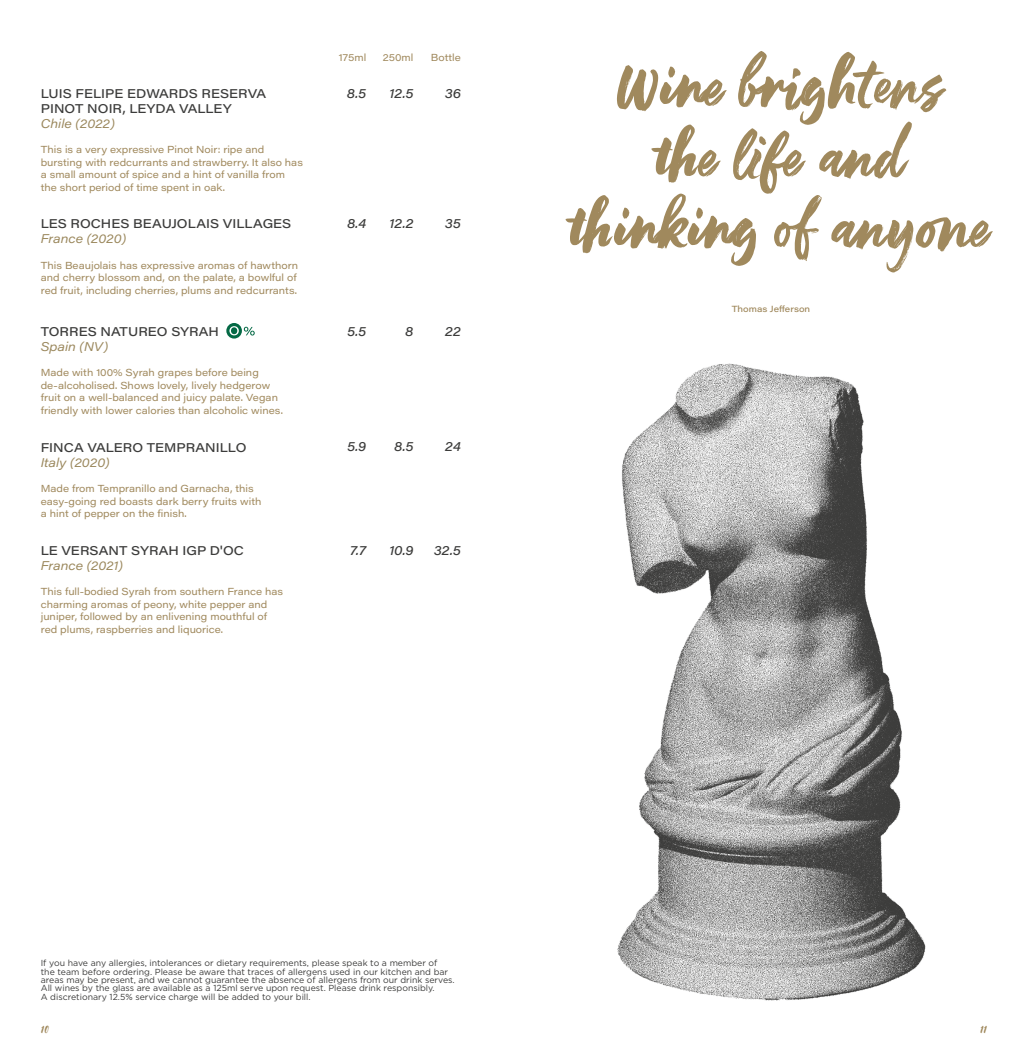
<style>
.page{position:relative;width:1028px;height:1053px;background:#fff}
.page>*{position:absolute;margin:0;border:0;box-sizing:border-box;transform-origin:0 0}
.t1{font:115px "Freethinker";color:#a0895d}
.t2{font:16.25px "Freethinker";color:#a0895d}
.t3{font:500 12.5px/15px "Acumin Pro Wide";letter-spacing:.005em;color:#3c3c3b}
.t4{font:italic 12.5px "Acumin Pro Wide";letter-spacing:.005em;color:#9b885d}
.t5{font:italic 500 12.5px "Acumin Pro Wide";letter-spacing:.015em;color:#3c3c3b}
.t6{font:10px/12.5px "Acumin Pro Wide";color:#a0895d}
.t7{font:8.75px/8.4px "Gotham";color:#3c3c3b}
.t8{font:500 8.75px "Acumin Pro Wide";color:#a0895d}
</style>
<div class="page">
<img style="left:617px;top:363px;width:309px;height:638px">
<svg style="left:226px;top:323px;width:16px;height:15px"></svg>
<svg style="left:229px;top:326px;width:26px;height:9px"></svg>
<p class="t3" style="left:41px;top:85px;width:227px">LUIS FELIPE EDWARDS RESERVA<br>PINOT NOIR, LEYDA VALLEY</p>
<p class="t4" style="left:41px;top:115px;width:76px">Chile (2022)</p>
<p class="t6" style="left:41px;top:143px;width:264px">This is a very expressive Pinot Noir: ripe and bursting with redcurrants and strawberry. It also has a small amount of spice and a hint of vanilla from the short period of time spent in oak.</p>
<p class="t3" style="left:41px;top:216px;width:252px">LES ROCHES BEAUJOLAIS VILLAGES</p>
<p class="t4" style="left:41px;top:230px;width:87px">France (2020)</p>
<p class="t6" style="left:41px;top:258px;width:259px">This Beaujolais has expressive aromas of hawthorn and cherry blossom and, on the palate, a bowlful of red fruit, including cherries, plums and redcurrants.</p>
<p class="t3" style="left:41px;top:323px;width:180px">TORRES NATUREO SYRAH</p>
<p class="t4" style="left:41px;top:337px;width:69px">Spain (NV)</p>
<p class="t6" style="left:41px;top:366px;width:244px">Made with 100% Syrah grapes before being de-alcoholised. Shows lovely, lively hedgerow fruit on a well-balanced and juicy palate. Vegan friendly with lower calories than alcoholic wines.</p>
<p class="t3" style="left:41px;top:439px;width:207px">FINCA VALERO TEMPRANILLO</p>
<p class="t4" style="left:41px;top:453px;width:70px">Italy (2020)</p>
<p class="t6" style="left:41px;top:482px;width:222px">Made from Tempranillo and Garnacha, this easy-going red boasts dark berry fruits with a hint of pepper on the finish.</p>
<p class="t3" style="left:41px;top:542px;width:205px">LE VERSANT SYRAH IGP D'OC</p>
<p class="t4" style="left:41px;top:556px;width:84px">France (2021)</p>
<p class="t6" style="left:41px;top:585px;width:244px">This full-bodied Syrah from southern France has charming aromas of peony, white pepper and juniper, followed by an enlivening mouthful of red plums, raspberries and liquorice.</p>
<p class="t6" style="left:339px;top:50px;width:29px">175ml</p>
<p class="t6" style="left:383px;top:50px;width:32px">250ml</p>
<p class="t6" style="left:431px;top:50px;width:31px">Bottle</p>
<p class="t5" style="left:347px;top:84px;width:21px">8.5</p>
<p class="t5" style="left:389px;top:84px;width:26px">12.5</p>
<p class="t5" style="left:445px;top:84px;width:18px">36</p>
<p class="t5" style="left:347px;top:215px;width:21px">8.4</p>
<p class="t5" style="left:389px;top:215px;width:26px">12.2</p>
<p class="t5" style="left:444px;top:215px;width:18px">35</p>
<p class="t5" style="left:347px;top:322px;width:21px">5.5</p>
<p class="t5" style="left:405px;top:322px;width:10px">8</p>
<p class="t5" style="left:445px;top:322px;width:17px">22</p>
<p class="t5" style="left:347px;top:437px;width:21px">5.9</p>
<p class="t5" style="left:394px;top:437px;width:21px">8.5</p>
<p class="t5" style="left:445px;top:437px;width:17px">24</p>
<p class="t5" style="left:350px;top:541px;width:18px">7.7</p>
<p class="t5" style="left:389px;top:541px;width:26px">10.9</p>
<p class="t5" style="left:434px;top:541px;width:29px">32.5</p>
<h1 class="t1" style="left:613px;top:35px;width:330px">Wine brightens</h1>
<h1 class="t1" style="left:653px;top:106px;width:250px">the life and</h1>
<h1 class="t1" style="left:567px;top:176px;width:421px">thinking of anyone</h1>
<p class="t8" style="left:731px;top:302px;width:80px">Thomas Jefferson</p>
<p class="t7" style="left:41px;top:958px;width:415px">If you have any allergies, intolerances or dietary requirements, please speak to a member of<br>the team before ordering. Please be aware that traces of allergens used in our kitchen and bar areas may be present, and we cannot guarantee the absence of allergens from our drink serves.<br>All wines by the glass are available as a 125ml serve upon request. Please drink responsibly.<br>A discretionary 12.5% service charge will be added to your bill.</p>
<h2 class="t2" style="left:41px;top:1022px;width:10px">10</h2>
<h2 class="t2" style="left:980px;top:1022px;width:9px">11</h2>
</div>
